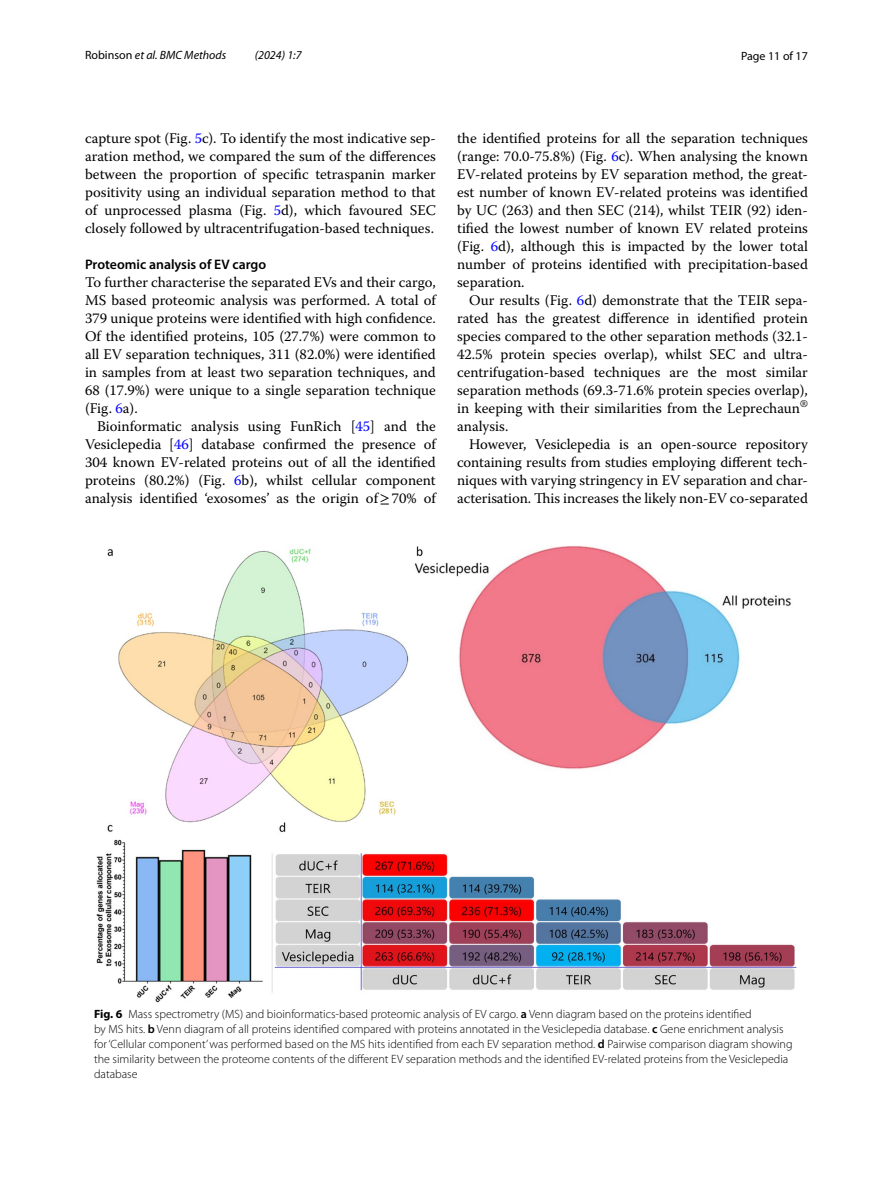
<style>
.page{position:relative;width:893px;height:1187px;background:#fff}
.page>*{position:absolute;margin:0;border:0;box-sizing:border-box;transform-origin:0 0}
.t1{font:14.7px/18px "Warnock Pro";color:#000;text-align:justify}
.t2{font:600 13.8px "Myriad Pro";color:#000}
.t3{font:300 12px/15px "Myriad Pro";color:#000}
.t4{font:italic 12px "Myriad Pro";color:#000}
.t5{font:12px "Myriad Pro";color:#000}
.s1{font-style:normal}
.s2{color:#00f}
.s3{font-family:"STIX"}
.s4{font-weight:700}
.s5{font-weight:600}
</style>
<div class="page">
<img style="left:96px;top:545px;width:701px;height:457px">
<p class="t4" style="left:85px;top:48px;width:143px"><span class="s1">Robinson</span> et al. BMC Methods</p>
<p class="t4" style="left:255px;top:48px;width:48px">(2024) 1:7</p>
<p class="t5" style="left:741px;top:48px;width:68px">Page 11 of 17</p>
<p class="t1" style="left:85px;top:128px;width:352px">capture spot (Fig. <span class="s2">5</span>c). To identify the most indicative sep&shy;aration method, we compared the sum of the differences between the proportion of specific tetraspanin marker positivity using an individual separation method to that of unprocessed plasma (Fig. <span class="s2">5</span>d), which favoured SEC closely followed by ultracentrifugation-based techniques.</p>
<p class="t2" style="left:85px;top:255px;width:183px">Proteomic analysis of EV cargo</p>
<p class="t1" style="left:85px;top:272px;width:352px">To further characterise the separated EVs and their cargo, MS based proteomic analysis was performed. A total of 379 unique proteins were identified with high confidence.<br>Of the identified proteins, 105 (27.7%) were common to all EV separation techniques, 311 (82.0%) were identified in samples from at least two separation techniques, and 68 (17.9%) were unique to a single separation technique (Fig. <span class="s2">6</span>a).</p>
<p class="t1" style="left:85px;top:416px;width:352px;text-indent:12px">Bioinformatic analysis using FunRich [<span class="s2">45</span>] and the Vesiclepedia [<span class="s2">46</span>] database confirmed the presence of 304 known EV-related proteins out of all the identified proteins (80.2%) (Fig. <span class="s2">6</span>b), whilst cellular component analysis identified ‘exosomes’ as the origin of<span class="s3">≥</span>70% of</p>
<p class="t1" style="left:457px;top:128px;width:352px">the identified proteins for all the separation techniques (range: 70.0-75.8%) (Fig. <span class="s2">6</span>c). When analysing the known EV-related proteins by EV separation method, the great&shy;est number of known EV-related proteins was identified by UC (263) and then SEC (214), whilst TEIR (92) iden&shy;tified the lowest number of known EV related proteins (Fig. <span class="s2">6</span>d), although this is impacted by the lower total number of proteins identified with precipitation-based separation.</p>
<p class="t1" style="left:457px;top:290px;width:352px;text-indent:12px">Our results (Fig. <span class="s2">6</span>d) demonstrate that the TEIR sepa&shy;rated has the greatest difference in identified protein species compared to the other separation methods (32.1- 42.5% protein species overlap), whilst SEC and ultra&shy;centrifugation-based techniques are the most similar separation methods (69.3-71.6% protein species overlap), in keeping with their similarities from the Leprechaun<sup>® </sup>analysis.</p>
<p class="t1" style="left:457px;top:434px;width:352px;text-indent:12px">However, Vesiclepedia is an open-source repository containing results from studies employing different tech&shy;niques with varying stringency in EV separation and char&shy;acterisation. This increases the likely non-EV co-separated</p>
<p class="t3" style="left:94px;top:1006px;width:700px"><span class="s4">Fig. 6</span> Mass spectrometry (MS) and bioinformatics-based proteomic analysis of EV cargo. <span class="s5">a</span> Venn diagram based on the proteins identified<br>by MS hits. <span class="s5">b</span> Venn diagram of all proteins identified compared with proteins annotated in the Vesiclepedia database. <span class="s5">c</span> Gene enrichment analysis for‘Cellular component’ was performed based on the MS hits identified from each EV separation method. <span class="s5">d</span> Pairwise comparison diagram showing the similarity between the proteome contents of the different EV separation methods and the identified EV-related proteins from the Vesiclepedia database</p>
</div>
